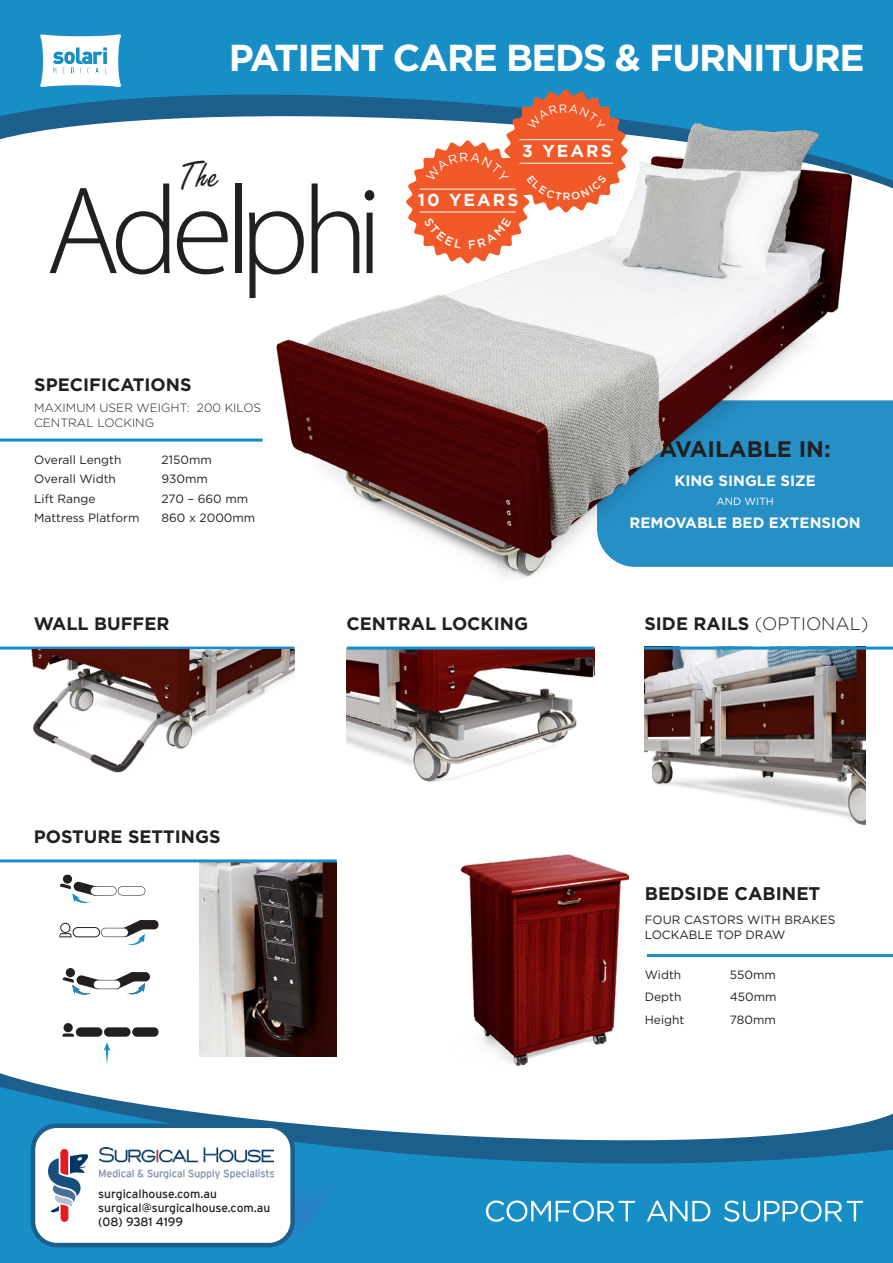
<style>
.page{position:relative;width:893px;height:1263px;background:#fff}
.page>*{position:absolute;margin:0;border:0;box-sizing:border-box;transform-origin:0 0}
.t1{font:300 126px "Myriad Pro";letter-spacing:-.065em;color:#231f20}
.t2{font:700 37.5px "Gotham";letter-spacing:-.04em;color:#fff}
.t3{font:700 22.5px "Gotham";color:#231f20}
.t4{font:700 18.3px "Gotham";color:#231f20}
.t5{font:700 18px "Gotham";color:#231f20}
.t6{font:300 18px "Gotham";color:#231f20}
.t7{font:700 17.25px "Gotham";letter-spacing:.12em;color:#fff}
.t8{font:700 15px "Gotham";color:#fff}
.t9{font:12px/15px "Gotham";color:#231f20}
.t10{font:12px/14.1px "Interstate";color:#231f20}
.t11{font:300 12px/15px "Gotham";color:#231f20}
.t12{font:10.5px "Gotham";color:#fff}
.s1{font-weight:700}
</style>
<div class="page">
<svg style="left:0;top:0;width:893px;height:140px;background:#218fc4"></svg>
<svg style="left:0;top:1082px;width:893px;height:181px;fill:#1c8ec6"></svg>
<svg style="left:486px;top:1200px;width:377px;height:22px"></svg>
<svg style="left:40px;top:34px;width:81px;height:53px"></svg>
<img style="left:217px;top:82px;width:676px;height:496px">
<svg style="left:0;top:438px;width:262px;height:4px"></svg>
<hr style="left:647px;top:954px;width:246px;height:3px;background:#188ec6">
<img style="left:460px;top:855px;width:168px;height:212px">
<img style="left:200px;top:862px;width:137px;height:195px">
<svg style="left:60px;top:874px;width:85px;height:29px"></svg>
<div style="left:73px;top:927px;width:27px;height:10px;border:1px solid #231f20;border-radius:5px"></div>
<div style="left:60px;top:923px;width:10px;height:10px;border:1px solid #231f20;border-radius:50%"></div>
<div style="left:137px;top:920px;width:22px;height:9px;background:#231f20;border-radius:5px"></div>
<svg style="left:59px;top:933px;width:13px;height:4px"></svg>
<svg style="left:101px;top:920px;width:46px;height:25px"></svg>
<div style="left:128px;top:972px;width:22px;height:9px;background:#231f20;border-radius:5px"></div>
<svg style="left:63px;top:968px;width:82px;height:27px"></svg>
<div style="left:76px;top:1027px;width:26px;height:10px;background:#231f20;border-radius:5px"></div>
<div style="left:104px;top:1027px;width:27px;height:10px;background:#231f20;border-radius:5px"></div>
<div style="left:132px;top:1027px;width:27px;height:10px;background:#231f20;border-radius:5px"></div>
<div style="left:64px;top:1023px;width:9px;height:9px;background:#231f20;border-radius:50%"></div>
<svg style="left:62px;top:1033px;width:12px;height:4px"></svg>
<svg style="left:104px;top:1042px;width:6px;height:22px"></svg>
<img style="left:644px;top:646px;width:222px;height:179px">
<hr style="left:644px;top:647px;width:249px;height:3px;background:#188ec6">
<hr style="left:0;top:859px;width:337px;height:3px;background:#188ec6">
<hr style="left:0;top:647px;width:294px;height:3px;background:#188ec6">
<img style="left:32px;top:649px;width:262px;height:124px">
<img style="left:347px;top:650px;width:247px;height:132px">
<hr style="left:347px;top:647px;width:247px;height:3px;background:#188ec6">
<img style="left:0;top:1129px;width:390px;height:134px">
<svg style="left:31px;top:1123px;width:264px;height:124px"></svg>
<img style="left:100px;top:1147px;width:174px;height:31px">
<svg style="left:406px;top:89px;width:222px;height:174px"></svg>
<svg style="left:217px;top:161px;width:2px;height:29px"></svg>
<h2 class="t2" style="left:229px;top:33px;width:637px">PATIENT CARE BEDS &amp; FURNITURE</h2>
<h1 class="t1" style="left:46px;top:162px;width:338px">Adelphi</h1>
<h3 class="t5" style="left:34px;top:373px;width:159px">SPECIFICATIONS</h3>
<p class="t11" style="left:34px;top:400px;width:229px">MAXIMUM USER WEIGHT: 200 KILOS<br>CENTRAL LOCKING</p>
<p class="t9" style="left:34px;top:452px;width:89px">Overall Length</p>
<p class="t9" style="left:162px;top:452px;width:52px">2150mm</p>
<p class="t9" style="left:34px;top:471px;width:83px">Overall Width</p>
<p class="t9" style="left:162px;top:471px;width:48px">930mm</p>
<p class="t9" style="left:34px;top:491px;width:63px">Lift Range</p>
<p class="t9" style="left:162px;top:491px;width:88px">270 – 660 mm</p>
<p class="t9" style="left:34px;top:510px;width:107px">Mattress Platform</p>
<p class="t9" style="left:162px;top:510px;width:95px">860 x 2000mm</p>
<h3 class="t7" style="left:522px;top:140px;width:91px">3 YEARS</h3>
<h3 class="t7" style="left:418px;top:189px;width:102px">10 YEARS</h3>
<h3 class="t3" style="left:660px;top:434px;width:173px">AVAILABLE IN:</h3>
<p class="t8" style="left:674px;top:470px;width:143px">KING SINGLE SIZE</p>
<p class="t12" style="left:716px;top:495px;width:59px">AND WITH</p>
<p class="t8" style="left:629px;top:512px;width:233px">REMOVABLE BED EXTENSION</p>
<h3 class="t5" style="left:34px;top:612px;width:137px">WALL BUFFER</h3>
<h3 class="t5" style="left:347px;top:612px;width:183px">CENTRAL LOCKING</h3>
<h3 class="t6" style="left:644px;top:612px;width:226px"><span class="s1">SIDE RAILS</span> (OPTIONAL)</h3>
<h3 class="t5" style="left:34px;top:825px;width:189px">POSTURE SETTINGS</h3>
<p class="t10" style="left:98px;top:1186px;width:174px">surgicalhouse.com.au surgical@surgicalhouse.com.au (08) 9381 4199</p>
<h3 class="t4" style="left:645px;top:881px;width:177px">BEDSIDE CABINET</h3>
<p class="t9" style="left:645px;top:912px;width:192px">FOUR CASTORS WITH BRAKES<br>LOCKABLE TOP DRAW</p>
<p class="t9" style="left:645px;top:967px;width:38px">Width</p>
<p class="t9" style="left:730px;top:967px;width:48px">550mm</p>
<p class="t9" style="left:645px;top:989px;width:38px">Depth</p>
<p class="t9" style="left:730px;top:989px;width:48px">450mm</p>
<p class="t9" style="left:645px;top:1012px;width:41px">Height</p>
<p class="t9" style="left:730px;top:1012px;width:47px">780mm</p>
</div>
